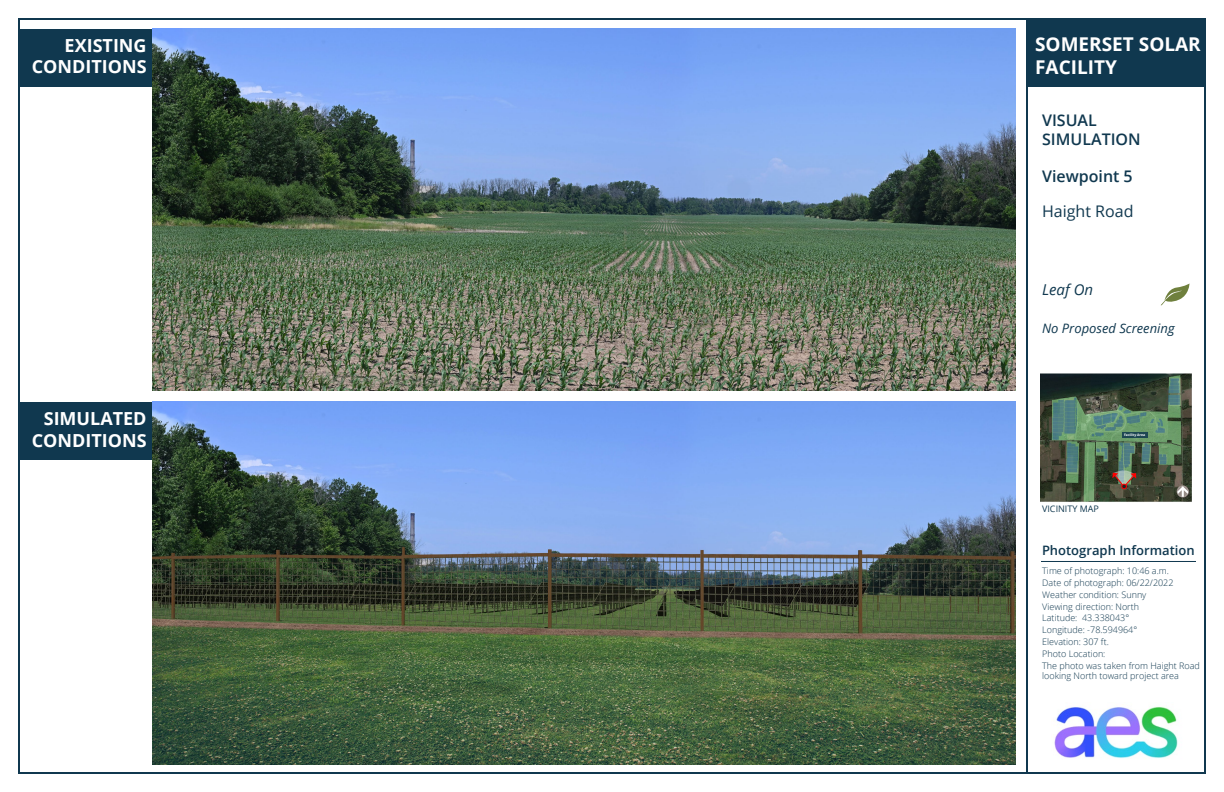
<style>
.page{position:relative;width:1224px;height:792px;background:#fff}
.page>*{position:absolute;margin:0;border:0;box-sizing:border-box;transform-origin:0 0}
.t1{font:700 19px/22.8px "Open Sans";color:#fff}
.t2{font:700 18px/21.6px "Open Sans";color:#fff;text-align:right}
.t3{font:600 16px/19.2px "Open Sans";color:#10384f}
.t4{font:16px "Open Sans";color:#10384f}
.t5{font:italic 15px "Open Sans";color:#10384f}
.t6{font:600 13px "Open Sans";color:#10384f}
.t7{font:italic 13px "Open Sans";color:#10384f}
.t8{font:300 9px/10.8px "Open Sans";color:#10384f}
.t9{font:9px "Open Sans";color:#10384f}
.t10{font:700 3.4px "Open Sans";color:#fff}
</style>
<div class="page">
<div style="left:1026px;top:18px;width:180px;height:68px;background:#10384f"></div>
<img style="left:1054px;top:707px;width:124px;height:51px">
<hr style="left:1041px;top:561px;width:155px;height:1px;background:#10384f">
<img style="left:1041px;top:374px;width:151px;height:128px">
<div style="left:1178px;top:486px;width:12px;height:13px;background:#231f20;opacity:.5"></div>
<div style="left:1177px;top:486px;width:12px;height:11px;border:1px solid #968b86;border-radius:50%"></div>
<svg style="left:1177px;top:486px;width:11px;height:11px"></svg>
<div style="left:1122px;top:432px;width:25px;height:5px;background:#1e4753"></div>
<div style="left:18px;top:29px;width:134px;height:57px;background:#10384f"></div>
<div style="left:18px;top:402px;width:134px;height:58px;background:#10384f"></div>
<svg style="left:1112px;top:470px;width:24px;height:19px"></svg>
<img style="left:152px;top:402px;width:864px;height:362px">
<img style="left:152px;top:29px;width:864px;height:362px">
<svg style="left:1161px;top:283px;width:29px;height:22px"></svg>
<h2 class="t2" style="left:32px;top:34px;width:116px">EXISTING<br>CONDITIONS</h2>
<h2 class="t2" style="left:32px;top:407px;width:116px">SIMULATED<br>CONDITIONS</h2>
<h1 class="t1" style="left:1035px;top:32px;width:167px">SOMERSET SOLAR<br>FACILITY</h1>
<h3 class="t3" style="left:1042px;top:110px;width:100px">VISUAL<br>SIMULATION</h3>
<p class="t3" style="left:1042px;top:167px;width:92px">Viewpoint 5</p>
<p class="t4" style="left:1042px;top:200px;width:93px">Haight Road</p>
<p class="t5" style="left:1042px;top:280px;width:53px">Leaf On</p>
<p class="t7" style="left:1042px;top:319px;width:134px">No Proposed Screening</p>
<p class="t10" style="left:1124px;top:432px;width:23px">Facility Area</p>
<p class="t9" style="left:1042px;top:502px;width:58px">VICINITY MAP</p>
<h3 class="t6" style="left:1042px;top:541px;width:154px">Photograph Information</h3>
<p class="t8" style="left:1042px;top:565px;width:128px">Time of photograph: 10:46 a.m.</p>
<p class="t8" style="left:1042px;top:577px;width:133px">Date of photograph: 06/22/2022</p>
<p class="t8" style="left:1042px;top:589px;width:106px">Weather condition: Sunny</p>
<p class="t8" style="left:1042px;top:601px;width:98px">Viewing direction: North</p>
<p class="t8" style="left:1042px;top:613px;width:88px">Latitude: 43.338043°</p>
<p class="t8" style="left:1042px;top:624px;width:97px">Longitude: -78.594964°</p>
<p class="t8" style="left:1042px;top:636px;width:68px">Elevation: 307 ft.</p>
<p class="t8" style="left:1042px;top:648px;width:65px">Photo Location:</p>
<p class="t8" style="left:1042px;top:660px;width:159px">The photo was taken from Haight Road looking North toward project area</p>
</div>
